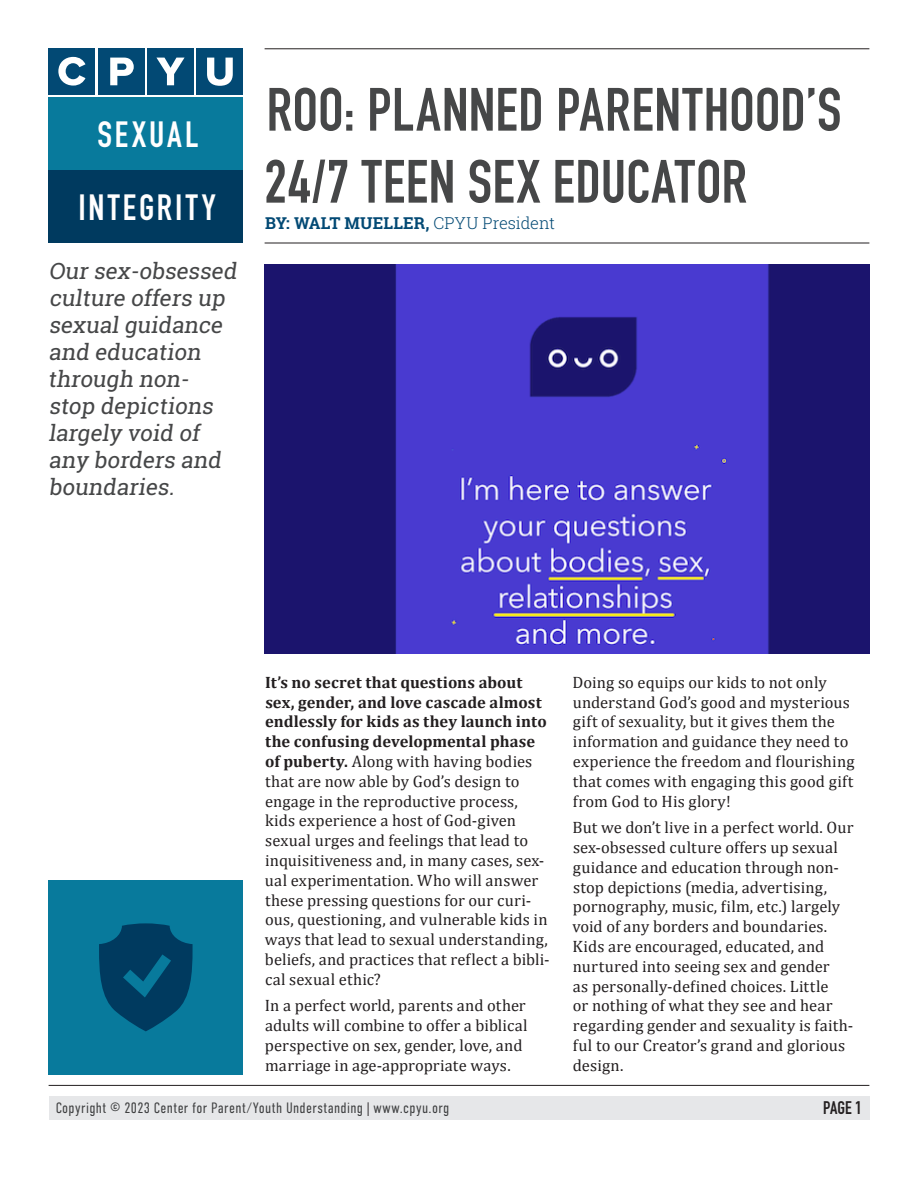
<style>
.page{position:relative;width:918px;height:1188px;background:#fff}
.page>*{position:absolute;margin:0;border:0;box-sizing:border-box;transform-origin:0 0}
.t1{font:700 60px/72px "DIN Condensed";letter-spacing:.01em;color:#464748}
.Copy{font:700 36px "DIN Condensed";letter-spacing:.085em;color:#fff}
.Opening_Quote{font:22.5px/27px "Roboto Slab";color:#464748}
.t2{font:700 18px "DIN Condensed";color:#231f20}
.Body_text{font:16.5px/19.8px "Cambria";letter-spacing:.005em;color:#231f20}
.t3{font:700 16.5px "Roboto Slab";letter-spacing:.005em;color:#024974}
.t4{font:300 15px "DIN Condensed";letter-spacing:.025em;color:#464748}
.s1{font-weight:300}
.s2{font-weight:700}
.s3{color:#231f20}
</style>
<div class="page">
<hr style="left:49px;top:1085px;width:820px;height:1px;background:#231f20">
<div style="left:49px;top:1096px;width:820px;height:24px;background:#e6e7e9"></div>
<div style="left:49px;top:98px;width:194px;height:145px;background:#087a9c"></div>
<div style="left:49px;top:170px;width:194px;height:73px;background:#003a5f"></div>
<hr style="left:265px;top:243px;width:604px;height:1px;background:#231f20">
<hr style="left:265px;top:49px;width:604px;height:1px;background:#231f20">
<div style="left:49px;top:880px;width:194px;height:195px;background:#087a9c"></div>
<svg style="left:99px;top:923px;width:94px;height:108px"></svg>
<img style="left:265px;top:265px;width:604px;height:388px">
<div style="left:49px;top:49px;width:46px;height:46px;background:#024974"></div>
<svg style="left:58px;top:57px;width:27px;height:29px"></svg>
<div style="left:98px;top:49px;width:46px;height:46px;background:#024974"></div>
<svg style="left:110px;top:58px;width:24px;height:27px"></svg>
<div style="left:147px;top:49px;width:47px;height:46px;background:#024974"></div>
<svg style="left:156px;top:58px;width:29px;height:27px"></svg>
<div style="left:197px;top:49px;width:46px;height:46px;background:#024974"></div>
<svg style="left:207px;top:58px;width:26px;height:28px"></svg>
<p class="Copy" style="left:98px;top:110px;width:102px">SEXUAL</p>
<p class="Copy" style="left:79px;top:183px;width:139px">INTEGRITY</p>
<p class="Opening_Quote" style="left:48px;top:257px;width:194px">Our sex-obsessed culture offers up sexualguidance and education through non&shy;stop depictions largely void of any borders and boundaries.</p>
<p class="t1" style="left:264px;top:73px;width:579px">ROO: PLANNED PARENTHOOD’S<br>24/7 TEEN SEX EDUCATOR</p>
<p class="t3" style="left:265px;top:212px;width:291px">BY: WALT MUELLER, <span class="s1">CPYU President</span></p>
<p class="Body_text" style="left:265px;top:672px;width:286px"><span class="s2">It’s no secret that questions about sex, gender, and love cascade almost endlessly for kids as they launch into the confusing developmental phase of puberty.</span> Along with having bodies that are now able by God’s design to engage in the reproductive process, kids experience a host of God-given sexual urges and feelings that lead to inquisitiveness and, in many cases, sex&shy;ual experimentation. Who will answer these pressing questions for our curi&shy;ous, questioning, and vulnerable kids in ways that lead to sexual understanding, beliefs, and practices that reflect a bibli&shy;cal sexual ethic?</p>
<p class="Body_text" style="left:265px;top:996px;width:264px">In a perfect world, parents and other adults will combine to offer a biblical perspective on sex, gender, love, and marriage in age-appropriate ways.</p>
<p class="Body_text" style="left:573px;top:672px;width:283px">Doing so equips our kids to not only understand God’s good and mysterious gift of sexuality, but it gives them the information and guidance they need to experience the freedom and flourishing that comes with engaging this good gift from God to His glory!</p>
<p class="Body_text" style="left:572px;top:818px;width:283px">But we don’t live in a perfect world. Our sex-obsessed culture offers up sexual guidance and education through non&shy;stop depictions (media, advertising, pornography, music, film, etc.) largely void of any borders and boundaries.<br>Kids are encouraged, educated, and nurtured into seeing sex and gender<br>as personally-defined choices. Little<br>or nothing of what they see and hear regarding gender and sexuality is faith&shy;ful to our Creator’s grand and glorious design.</p>
<p class="t4" style="left:56px;top:1099px;width:395px">Copyright © 2023 Center for Parent/Youth Understanding <span class="s3">|</span> www.cpyu.org</p>
<p class="t2" style="left:823px;top:1096px;width:40px">PAGE 1</p>
</div>
